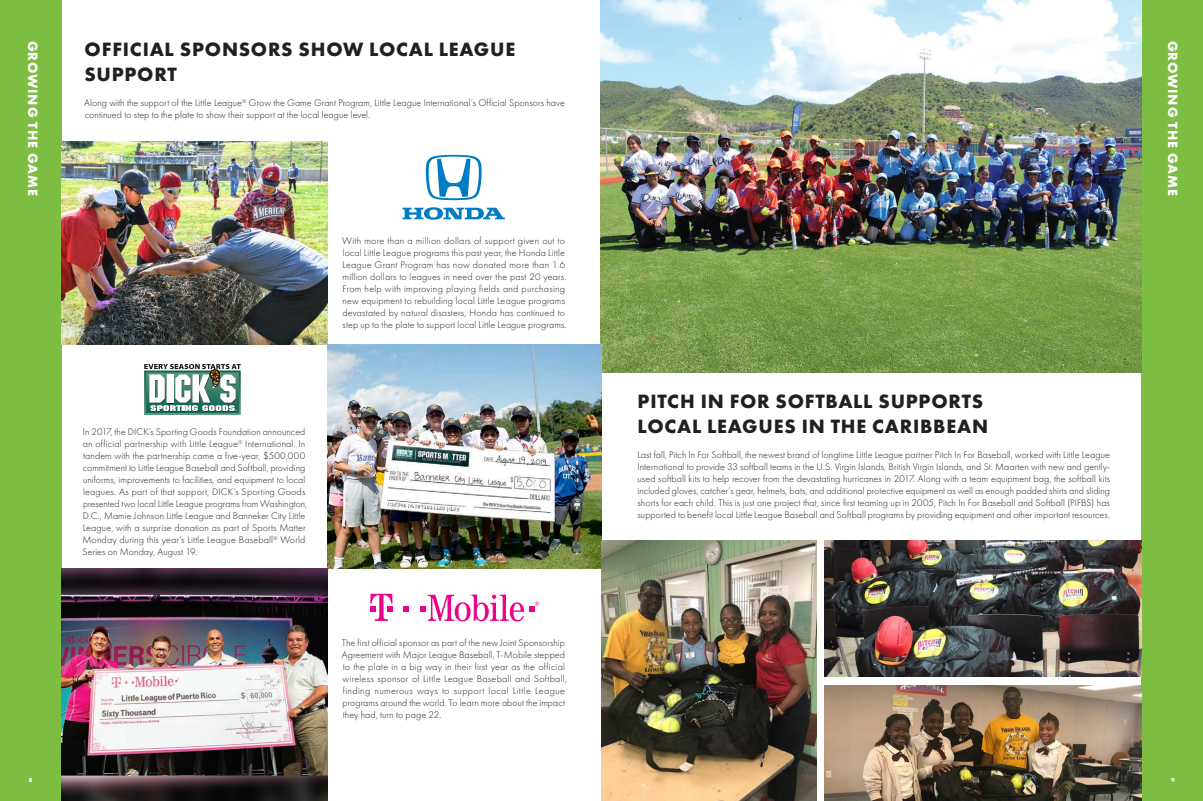
<style>
.page{position:relative;width:1203px;height:801px;background:#fff}
.page>*{position:absolute;margin:0;border:0;box-sizing:border-box;transform-origin:0 0}
.subhead_2019{font:700 20px/25px "Futura PT";letter-spacing:.035em;color:#231f20}
.t1{font:700 14px "Futura PT";letter-spacing:.065em;color:#fff}
.body_copy_2017{font:300 10px/12px "Futura PT";letter-spacing:.015em;color:#231f20}
.Body_Copy{font:300 10px/12px "Futura PT";letter-spacing:.005em;color:#231f20;text-align:justify}
.t2{font:700 6px "Futura PT";color:#fff}
</style>
<div class="page">
<div style="left:0;top:0;width:61px;height:801px;background:#7cbd42"></div>
<div style="left:1141px;top:0;width:61px;height:801px;background:#7cbd42"></div>
<img style="left:600px;top:0;width:541px;height:373px">
<div style="left:144px;top:370px;width:97px;height:45px;background:#5b967b"></div>
<svg style="left:146px;top:411px;width:93px;height:2px"></svg>
<svg style="left:144px;top:364px;width:97px;height:47px;background:#98b3aa"></svg>
<img style="left:61px;top:142px;width:266px;height:203px">
<img style="left:327px;top:345px;width:274px;height:224px">
<img style="left:61px;top:569px;width:266px;height:232px">
<svg style="left:402px;top:207px;width:103px;height:13px"></svg>
<svg style="left:426px;top:155px;width:55px;height:45px"></svg>
<svg style="left:370px;top:594px;width:22px;height:27px"></svg>
<svg style="left:403px;top:606px;width:6px;height:6px"></svg>
<svg style="left:420px;top:595px;width:119px;height:26px"></svg>
<img style="left:601px;top:540px;width:215px;height:261px">
<img style="left:824px;top:540px;width:317px;height:136px">
<img style="left:824px;top:686px;width:317px;height:115px">
<h2 class="t1" style="left:42px;top:41px;width:156px;rotate:90deg">GROWING THE GAME</h2>
<h2 class="t1" style="left:1181px;top:41px;width:156px;rotate:90deg">GROWING THE GAME</h2>
<p class="subhead_2019" style="left:84px;top:36px;width:432px">OFFICIAL SPONSORS SHOW LOCAL LEAGUE<br>SUPPORT</p>
<p class="body_copy_2017" style="left:84px;top:97px;width:482px">Along with the support of the Little League<sup>®</sup> Grow the Game Grant Program, Little League International’s Official Sponsors have continued to step to the plate to show their support at the local league level.</p>
<p class="body_copy_2017" style="left:342px;top:235px;width:226px">With more than a million dollars of support given out to local Little League programs this past year, the Honda Little League Grant Program has now donated more than 1.6 million dollars to leagues in need over the past 20 years.<br>From help with improving playing fields and purchasing new equipment to rebuilding local Little League programs devastated by natural disasters, Honda has continued to step up to the plate to support local Little League programs.</p>
<p class="body_copy_2017" style="left:82px;top:426px;width:226px">In 2017, the DICK’s Sporting Goods Foundation announced an official partnership with Little League<sup>®</sup> International. In tandem with the partnership came a five-year, $500,000 commitment to Little League Baseball and Softball, providing uniforms, improvements to facilities, and equipment to local leagues. As part of that support, DICK’s Sporting Goods presented two local Little League programs from Washington, D.C., Mamie Johnson Little League and Banneker City Little League, with a surprise donation as part of Sports Matter Monday during this year’s Little League Baseball<sup>®</sup> World Series on Monday, August 19.</p>
<p class="body_copy_2017" style="left:342px;top:637px;width:227px">The first official sponsor as part of the new Joint Sponsorship Agreement with Major League Baseball, T-Mobile stepped to the plate in a big way in their first year as the official wireless sponsor of Little League Baseball and Softball, finding numerous ways to support local Little League programs around the world. To learn more about the impact they had, turn to page 22.</p>
<p class="subhead_2019" style="left:637px;top:388px;width:352px">PITCH IN FOR SOFTBALL SUPPORTS<br>LOCAL LEAGUES IN THE CARIBBEAN</p>
<p class="Body_Copy" style="left:637px;top:449px;width:474px">Last fall, Pitch In For Softball, the newest brand of longtime Little League partner Pitch In For Baseball, worked with Little League International to provide 33 softball teams in the U.S. Virgin Islands, British Virgin Islands, and St. Maarten with new and gently&shy;used softball kits to help recover from the devastating hurricanes in 2017. Along with a team equipment bag, the softball kits included gloves, catcher’s gear, helmets, bats, and additional protective equipment as well as enough padded shirts and sliding shorts for each child. This is just one project that, since first teaming up in 2005, Pitch In For Baseball and Softball (PIFBS) has supported to benefit local Little League Baseball and Softball programs by providing equipment and other important resources.</p>
<p class="t2" style="left:29px;top:776px;width:5px">8</p>
<p class="t2" style="left:1170px;top:776px;width:5px">9</p>
</div>
